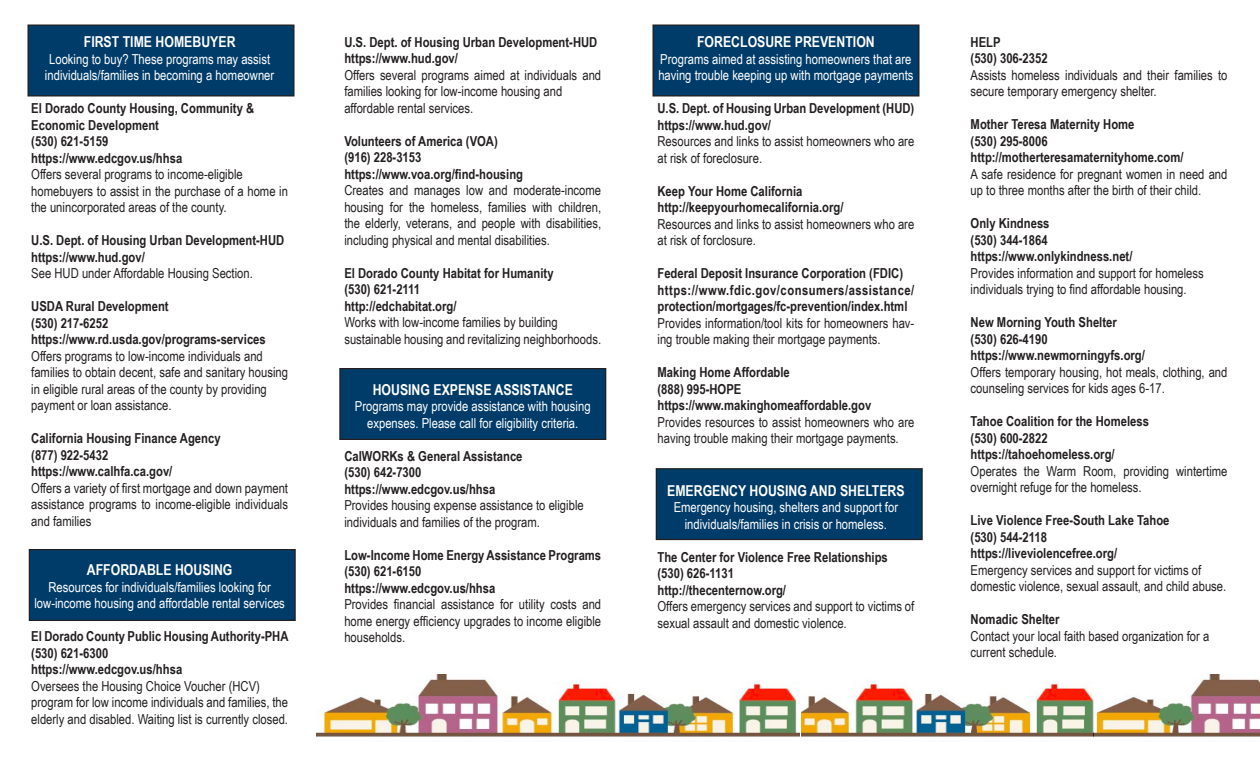
<style>
.page{position:relative;width:1260px;height:765px;background:#fff}
.page>*{position:absolute;margin:0;border:0;box-sizing:border-box;transform-origin:0 0}
.t1{font:700 15px "Arial Narrow";color:#fff}
.t2{font:13.75px/16.5px "Arial Narrow";color:#231f20}
.t3{font:700 13.75px/16.5px "Arial Narrow";color:#231f20}
.t4{font:13.75px/16.5px "Arial Narrow";color:#fff}
</style>
<div class="page">
<div style="left:28px;top:25px;width:266px;height:71px;background:#003c69"></div>
<div style="left:28px;top:25px;width:267px;height:72px;border:1px solid #231f20"></div>
<div style="left:29px;top:550px;width:266px;height:70px;background:#003c69"></div>
<div style="left:29px;top:549px;width:267px;height:72px;border:1px solid #231f20"></div>
<div style="left:340px;top:369px;width:266px;height:70px;background:#003c69"></div>
<div style="left:339px;top:368px;width:267px;height:72px;border:1px solid #231f20"></div>
<div style="left:656px;top:469px;width:266px;height:71px;background:#003c69"></div>
<div style="left:656px;top:468px;width:267px;height:72px;border:1px solid #231f20"></div>
<div style="left:653px;top:25px;width:266px;height:71px;background:#003c69"></div>
<div style="left:652px;top:25px;width:267px;height:72px;border:1px solid #231f20"></div>
<img style="left:316px;top:674px;width:944px;height:63px">
<p class="t1" style="left:84px;top:31px;width:153px">FIRST TIME HOMEBUYER</p>
<p class="t4" style="left:49px;top:50px;width:223px">Looking to buy? These programs may assist</p>
<p class="t4" style="left:45px;top:67px;width:231px">individuals/families in becoming a homeowner</p>
<p class="t3" style="left:31px;top:100px;width:225px">El Dorado County Housing, Community &amp;</p>
<p class="t3" style="left:31px;top:116px;width:129px">Economic Development</p>
<p class="t3" style="left:31px;top:133px;width:79px">(530) 621-5159</p>
<p class="t3" style="left:31px;top:149px;width:153px">https://www.edcgov.us/hhsa</p>
<p class="t2" style="left:31px;top:166px;width:213px">Offers several programs to income-eligible</p>
<p class="t2" style="left:31px;top:182px;width:258px">homebuyers to assist in the purchase of a home in the unincorporated areas of the county.</p>
<p class="t3" style="left:31px;top:232px;width:255px">U.S. Dept. of Housing Urban Development-HUD</p>
<p class="t3" style="left:31px;top:248px;width:115px">https://www.hud.gov/</p>
<p class="t2" style="left:31px;top:265px;width:223px">See HUD under Affordable Housing Section.</p>
<p class="t3" style="left:31px;top:298px;width:139px">USDA Rural Development</p>
<p class="t3" style="left:31px;top:314px;width:79px">(530) 217-6252</p>
<p class="t3" style="left:31px;top:331px;width:236px">https://www.rd.usda.gov/programs-services</p>
<p class="t2" style="left:31px;top:347px;width:233px">Offers programs to low-income individuals and</p>
<p class="t2" style="left:31px;top:364px;width:258px">families to obtain decent, safe and sanitary housing in eligible rural areas of the county by providing</p>
<p class="t2" style="left:31px;top:397px;width:142px">payment or loan assistance.</p>
<p class="t3" style="left:31px;top:430px;width:191px">California Housing Finance Agency</p>
<p class="t3" style="left:31px;top:446px;width:79px">(877) 922-5432</p>
<p class="t3" style="left:31px;top:463px;width:143px">https://www.calhfa.ca.gov/</p>
<p class="t2" style="left:31px;top:479px;width:258px;text-align:justify">Offers a variety of first mortgage and down payment assistance programs to income-eligible individuals and families</p>
<p class="t1" style="left:87px;top:559px;width:147px">AFFORDABLE HOUSING</p>
<p class="t4" style="left:48px;top:578px;width:224px">Resources for individuals/families looking for</p>
<p class="t4" style="left:34px;top:595px;width:252px">low-income housing and affordable rental services</p>
<p class="t3" style="left:31px;top:628px;width:259px">El Dorado County Public Housing Authority-PHA</p>
<p class="t3" style="left:31px;top:644px;width:79px">(530) 621-6300</p>
<p class="t3" style="left:31px;top:661px;width:153px">https://www.edcgov.us/hhsa</p>
<p class="t2" style="left:31px;top:677px;width:230px">Oversees the Housing Choice Voucher (HCV)</p>
<p class="t2" style="left:31px;top:694px;width:258px">program for low income individuals and families, the elderly and disabled. Waiting list is currently closed.</p>
<p class="t3" style="left:344px;top:33px;width:255px">U.S. Dept. of Housing Urban Development-HUD</p>
<p class="t3" style="left:344px;top:49px;width:115px">https://www.hud.gov/</p>
<p class="t2" style="left:344px;top:66px;width:258px">Offers several programs aimed at individuals and families looking for low-income housing and</p>
<p class="t2" style="left:344px;top:99px;width:130px">affordable rental services.</p>
<p class="t3" style="left:344px;top:132px;width:155px">Volunteers of America (VOA)</p>
<p class="t3" style="left:344px;top:148px;width:79px">(916) 228-3153</p>
<p class="t3" style="left:344px;top:165px;width:180px">https://www.voa.org/find-housing</p>
<p class="t2" style="left:344px;top:181px;width:258px;text-align:justify">Creates and manages low and moderate-income housing for the homeless, families with children, the elderly, veterans, and people with disabilities, including physical and mental disabilities.</p>
<p class="t3" style="left:344px;top:264px;width:211px">El Dorado County Habitat for Humanity</p>
<p class="t3" style="left:344px;top:280px;width:77px">(530) 621-2111</p>
<p class="t3" style="left:344px;top:297px;width:114px">http://edchabitat.org/</p>
<p class="t2" style="left:344px;top:313px;width:215px">Works with low-income families by building</p>
<p class="t2" style="left:344px;top:330px;width:258px">sustainable housing and revitalizing neighborhoods.</p>
<p class="t1" style="left:373px;top:378px;width:202px">HOUSING EXPENSE ASSISTANCE</p>
<p class="t4" style="left:355px;top:397px;width:237px">Programs may provide assistance with housing</p>
<p class="t4" style="left:367px;top:414px;width:213px">expenses. Please call for eligibility criteria.</p>
<p class="t3" style="left:344px;top:447px;width:180px">CalWORKs &amp; General Assistance</p>
<p class="t3" style="left:344px;top:463px;width:79px">(530) 642-7300</p>
<p class="t3" style="left:344px;top:480px;width:153px">https://www.edcgov.us/hhsa</p>
<p class="t2" style="left:344px;top:496px;width:241px">Provides housing expense assistance to eligible</p>
<p class="t2" style="left:344px;top:513px;width:197px">individuals and families of the program.</p>
<p class="t3" style="left:344px;top:546px;width:258px">Low-Income Home Energy Assistance Programs</p>
<p class="t3" style="left:344px;top:562px;width:79px">(530) 621-6150</p>
<p class="t3" style="left:344px;top:579px;width:153px">https://www.edcgov.us/hhsa</p>
<p class="t2" style="left:344px;top:595px;width:258px;text-align:justify">Provides financial assistance for utility costs and home energy efficiency upgrades to income eligible households.</p>
<p class="t1" style="left:697px;top:31px;width:179px">FORECLOSURE PREVENTION</p>
<p class="t4" style="left:658px;top:50px;width:257px">Programs aimed at assisting homeowners that are having trouble keeping up with mortgage payments</p>
<p class="t3" style="left:658px;top:100px;width:258px">U.S. Dept. of Housing Urban Development (HUD)</p>
<p class="t3" style="left:658px;top:116px;width:115px">https://www.hud.gov/</p>
<p class="t2" style="left:658px;top:133px;width:258px">Resources and links to assist homeowners who are at risk of foreclosure.</p>
<p class="t3" style="left:658px;top:182px;width:146px">Keep Your Home California</p>
<p class="t3" style="left:658px;top:199px;width:188px">http://keepyourhomecalifornia.org/</p>
<p class="t2" style="left:658px;top:215px;width:258px">Resources and links to assist homeowners who are at risk of forclosure.</p>
<p class="t3" style="left:658px;top:265px;width:247px">Federal Deposit Insurance Corporation (FDIC)</p>
<p class="t3" style="left:658px;top:281px;width:258px">https://www.fdic.gov/consumers/assistance/ protection/mortgages/fc-prevention/index.html</p>
<p class="t2" style="left:658px;top:314px;width:258px">Provides information/tool kits for homeowners hav&shy;ing trouble making their mortgage payments.</p>
<p class="t3" style="left:658px;top:364px;width:134px">Making Home Affordable</p>
<p class="t3" style="left:658px;top:380px;width:85px">(888) 995-HOPE</p>
<p class="t3" style="left:658px;top:397px;width:215px">https://www.makinghomeaffordable.gov</p>
<p class="t2" style="left:658px;top:413px;width:258px">Provides resources to assist homeowners who are having trouble making their mortgage payments.</p>
<p class="t1" style="left:667px;top:479px;width:239px">EMERGENCY HOUSING AND SHELTERS</p>
<p class="t4" style="left:674px;top:499px;width:226px">Emergency housing, shelters and support for</p>
<p class="t4" style="left:685px;top:515px;width:204px">individuals/families in crisis or homeless.</p>
<p class="t3" style="left:658px;top:548px;width:232px">The Center for Violence Free Relationships</p>
<p class="t3" style="left:658px;top:565px;width:78px">(530) 626-1131</p>
<p class="t3" style="left:658px;top:581px;width:130px">http://thecenternow.org/</p>
<p class="t2" style="left:658px;top:598px;width:258px">Offers emergency services and support to victims of sexual assault and domestic violence.</p>
<p class="t3" style="left:971px;top:33px;width:32px">HELP</p>
<p class="t3" style="left:971px;top:49px;width:79px">(530) 306-2352</p>
<p class="t2" style="left:971px;top:66px;width:258px">Assists homeless individuals and their families to secure temporary emergency shelter.</p>
<p class="t3" style="left:971px;top:115px;width:165px">Mother Teresa Maternity Home</p>
<p class="t3" style="left:971px;top:132px;width:79px">(530) 295-8006</p>
<p class="t3" style="left:971px;top:148px;width:215px">http://motherteresamaternityhome.com/</p>
<p class="t2" style="left:971px;top:165px;width:258px">A safe residence for pregnant women in need and up to three months after the birth of their child.</p>
<p class="t3" style="left:971px;top:214px;width:80px">Only Kindness</p>
<p class="t3" style="left:971px;top:231px;width:79px">(530) 344-1864</p>
<p class="t3" style="left:971px;top:247px;width:163px">https://www.onlykindness.net/</p>
<p class="t2" style="left:971px;top:264px;width:235px">Provides information and support for homeless</p>
<p class="t2" style="left:971px;top:280px;width:218px">individuals trying to find affordable housing.</p>
<p class="t3" style="left:971px;top:313px;width:148px">New Morning Youth Shelter</p>
<p class="t3" style="left:971px;top:330px;width:79px">(530) 626-4190</p>
<p class="t3" style="left:971px;top:346px;width:176px">https://www.newmorningyfs.org/</p>
<p class="t2" style="left:971px;top:363px;width:258px">Offers temporary housing, hot meals, clothing, and counseling services for kids ages 6-17.</p>
<p class="t3" style="left:971px;top:412px;width:180px">Tahoe Coalition for the Homeless</p>
<p class="t3" style="left:971px;top:429px;width:79px">(530) 600-2822</p>
<p class="t3" style="left:971px;top:445px;width:146px">https://tahoehomeless.org/</p>
<p class="t2" style="left:971px;top:462px;width:258px">Operates the Warm Room, providing wintertime overnight refuge for the homeless.</p>
<p class="t3" style="left:971px;top:511px;width:200px">Live Violence Free-South Lake Tahoe</p>
<p class="t3" style="left:971px;top:528px;width:78px">(530) 544-2118</p>
<p class="t3" style="left:971px;top:544px;width:148px">https://liveviolencefree.org/</p>
<p class="t2" style="left:971px;top:561px;width:232px">Emergency services and support for victims of</p>
<p class="t2" style="left:971px;top:577px;width:257px">domestic violence, sexual assault, and child abuse.</p>
<p class="t3" style="left:971px;top:610px;width:90px">Nomadic Shelter</p>
<p class="t2" style="left:971px;top:627px;width:240px">Contact your local faith based organization for a</p>
<p class="t2" style="left:971px;top:643px;width:88px">current schedule.</p>
</div>
